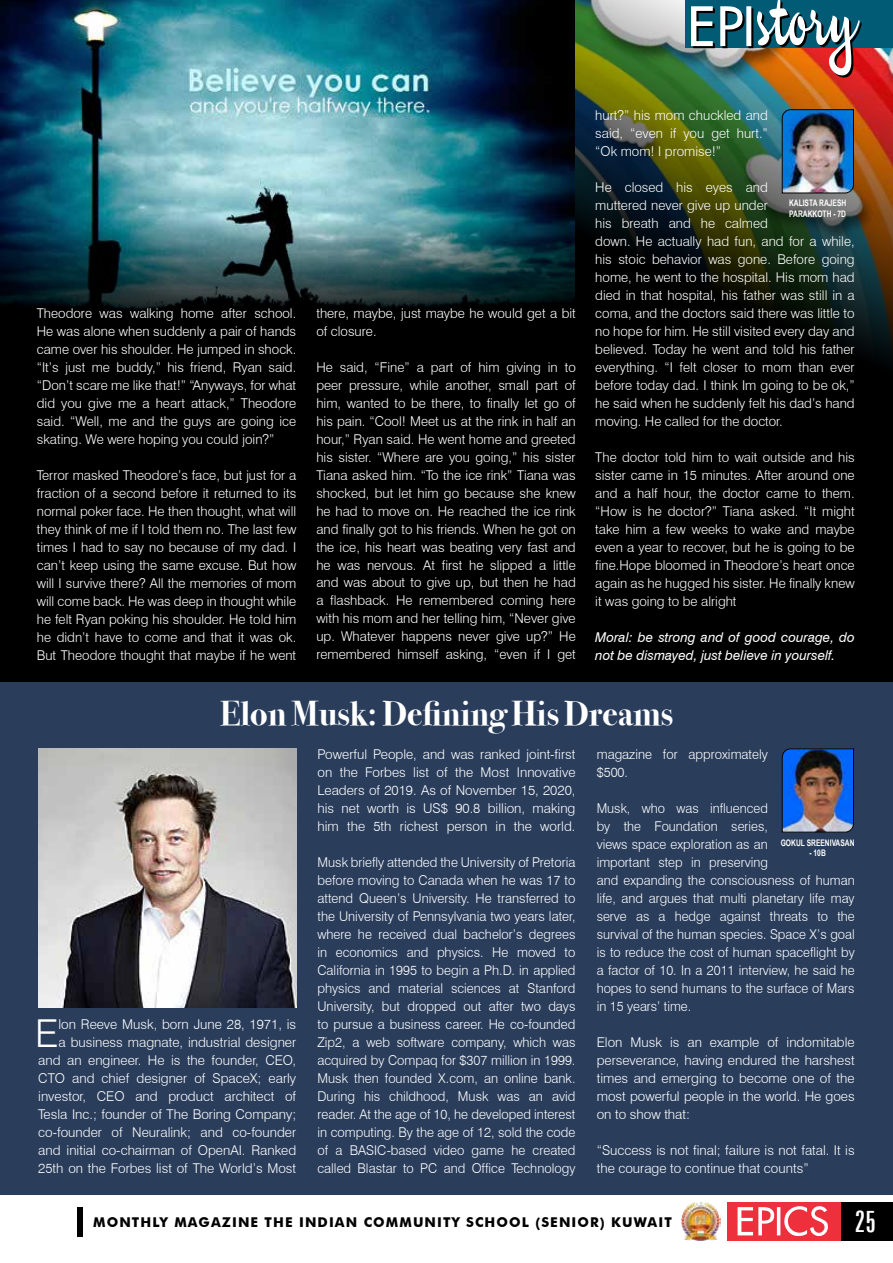
<style>
.page{position:relative;width:893px;height:1263px;background:#fff}
.page>*{position:absolute;margin:0;border:0;box-sizing:border-box;transform-origin:0 0}
.t1{font:300 38.55px "Swiss 721 BT";color:#fff}
.t2{font:700 34.5px "Bodoni Svty Two ITCTT";color:#fff}
.t3{font:extra-condensed 30px "Zurich BT";color:#fff}
.t4{font:300 13.5px/18px "Swiss 721 BT";color:#fff;text-align:justify}
.t5{font:300 13.5px/18px "Swiss 721 BT";color:#fff;scale:.96 1}
.t6{font:italic 13.5px/18px "Swiss 721 BT";color:#fff}
.t7{font:700 13.5px "Futura BT";letter-spacing:.08em;color:#000}
.t8{font:700 9px/10.8px "Arial Narrow";color:#fff;scale:.91 1}
</style>
<div class="page">
<div style="left:0;top:0;width:893px;height:682px;background:#000"></div>
<img style="left:575px;top:0;width:318px;height:359px">
<div style="left:686px;top:0;width:207px;height:48px;background:#015b75"></div>
<img style="left:691px;top:0;width:171px;height:78px">
<img style="left:0;top:0;width:575px;height:309px">
<img style="left:781px;top:109px;width:73px;height:85px">
<div style="left:0;top:682px;width:893px;height:513px;background:#2a3d5b"></div>
<img style="left:38px;top:748px;width:258px;height:260px">
<img style="left:781px;top:748px;width:73px;height:85px">
<div style="left:840px;top:1202px;width:53px;height:39px;background:#000"></div>
<div style="left:727px;top:1202px;width:113px;height:39px;background:#ee303c"></div>
<svg style="left:738px;top:1206px;width:90px;height:30px"></svg>
<div style="left:77px;top:1207px;width:5px;height:29px;background:#000"></div>
<img style="left:681px;top:1202px;width:40px;height:39px">
<p class="t4" style="left:37px;top:304px;width:261px">Theodore was walking home after school.<br>He was alone when suddenly a pair of hands came over his shoulder. He jumped in shock. “It’s just me buddy,” his friend, Ryan said. “Don’t scare me like that!” “Anyways, for what did you give me a heart attack,” Theodore said. “Well, me and the guys are going ice skating. We were hoping you could join?”</p>
<p class="t4" style="left:37px;top:466px;width:261px">Terror masked Theodore’s face, but just for a fraction of a second before it returned to its normal poker face. He then thought, what will they think of me if I told them no. The last few times I had to say no because of my dad. I can’t keep using the same excuse. But how will I survive there? All the memories of mom will come back. He was deep in thought while he felt Ryan poking his shoulder. He told him he didn’t have to come and that it was ok.<br>But Theodore thought that maybe if he went</p>
<p class="t4" style="left:316px;top:304px;width:261px">there, maybe, just maybe he would get a bit of closure.</p>
<p class="t4" style="left:316px;top:358px;width:261px">He said, “Fine” a part of him giving in to peer pressure, while another, small part of him, wanted to be there, to finally let go of his pain. “Cool! Meet us at the rink in half an hour,” Ryan said. He went home and greeted his sister. “Where are you going,” his sister Tiana asked him. “To the ice rink” Tiana was shocked, but let him go because she knew he had to move on. He reached the ice rink and finally got to his friends. When he got on the ice, his heart was beating very fast and he was nervous. At first he slipped a little and was about to give up, but then he had a flashback. He remembered coming here with his mom and her telling him, “Never give up. Whatever happens never give up?” He remembered himself asking, “even if I get</p>
<p class="t4" style="left:595px;top:106px;width:174px">hurt?” his mom chuckled and said, “even if you get hurt.” “Ok mom! I promise!”</p>
<p class="t4" style="left:595px;top:178px;width:261px;text-align:left">He closed his eyes and<br>muttered never give up under<br>his breath and he calmed<br>down. He actually had fun, and for a while, his stoic behavior was gone. Before going home, he went to the hospital. His mom had died in that hospital, his father was still in a coma, and the doctors said there was little to no hope for him. He still visited every day and believed. Today he went and told his father everything. “I felt closer to mom than ever before today dad. I think Im going to be ok,” he said when he suddenly felt his dad’s hand moving. He called for the doctor.</p>
<p class="t4" style="left:595px;top:448px;width:261px">The doctor told him to wait outside and his sister came in 15 minutes. After around one and a half hour, the doctor came to them. “How is he doctor?” Tiana asked. “It might take him a few weeks to wake and maybe even a year to recover, but he is going to be fine.Hope bloomed in Theodore’s heart once again as he hugged his sister. He finally knew it was going to be alright</p>
<p class="t6" style="left:595px;top:628px;width:261px">Moral: be strong and of good courage, do not be dismayed, just believe in yourself.</p>
<p class="t8" style="left:789px;top:197px;width:65px">KALISTA RAJESH<br>PARAKKOTH - 7D</p>
<h2 class="t2" style="left:220px;top:685px;width:454px">Elon Musk: Defining His Dreams</h2>
<p class="t4" style="left:38px;top:1015px;width:259px;text-align:right">lon Reeve Musk, born June 28, 1971, is<br>a business magnate, industrial designer and an engineer. He is the founder, CEO, CTO and chief designer of SpaceX; early investor, CEO and product architect of Tesla Inc.; founder of The Boring Company; co-founder of Neuralink; and co-founder and initial co-chairman of OpenAI. Ranked 25th on the Forbes list of The World’s Most</p>
<h1 class="t1" style="left:35px;top:1009px;width:25px">E</h1>
<p class="t4" style="left:317px;top:745px;width:259px">Powerful People, and was ranked joint-first on the Forbes list of the Most Innovative Leaders of 2019. As of November 15, 2020, his net worth is US$ 90.8 billion, making him the 5th richest person in the world.</p>
<p class="t4" style="left:317px;top:853px;width:259px">Musk briefly attended the University of Pretoria before moving to Canada when he was 17 to attend Queen’s University. He transferred to the University of Pennsylvania two years later, where he received dual bachelor’s degrees in economics and physics. He moved to California in 1995 to begin a Ph.D. in applied physics and material sciences at Stanford University, but dropped out after two days to pursue a business career. He co-founded Zip2, a web software company, which was acquired by Compaq for $307 million in 1999.<br>Musk then founded X.com, an online bank.<br>During his childhood, Musk was an avid reader. At the age of 10, he developed interest in computing. By the age of 12, sold the code of a BASIC-based video game he created called Blastar to PC and Office Technology</p>
<p class="t4" style="left:597px;top:745px;width:173px">magazine for approximately $500.</p>
<p class="t5" style="left:597px;top:799px;width:270px">Musk, who was influenced<br>by the Foundation series,<br>views space exploration as an<br>important step in preserving<br>and expanding the consciousness of human life, and argues that multi planetary life may serve as a hedge against threats to the survival of the human species. Space X’s goal is to reduce the cost of human spaceflight by a factor of 10. In a 2011 interview, he said he hopes to send humans to the surface of Mars in 15 years’ time.</p>
<p class="t4" style="left:597px;top:1033px;width:259px">Elon Musk is an example of indomitable perseverance, having endured the harshest times and emerging to become one of the most powerful people in the world. He goes on to show that:</p>
<p class="t4" style="left:597px;top:1141px;width:259px">“Success is not final; failure is not fatal. It is the courage to continue that counts”</p>
<p class="t8" style="left:781px;top:836px;width:83px">GOKUL SREENIVASAN</p>
<p class="t8" style="left:809px;top:847px;width:20px">- 10B</p>
<p class="t7" style="left:93px;top:1214px;width:580px">MONTHLY MAGAZINE THE INDIAN COMMUNITY SCHOOL (SENIOR) KUWAIT</p>
<h3 class="t3" style="left:855px;top:1204px;width:23px">25</h3>
</div>
